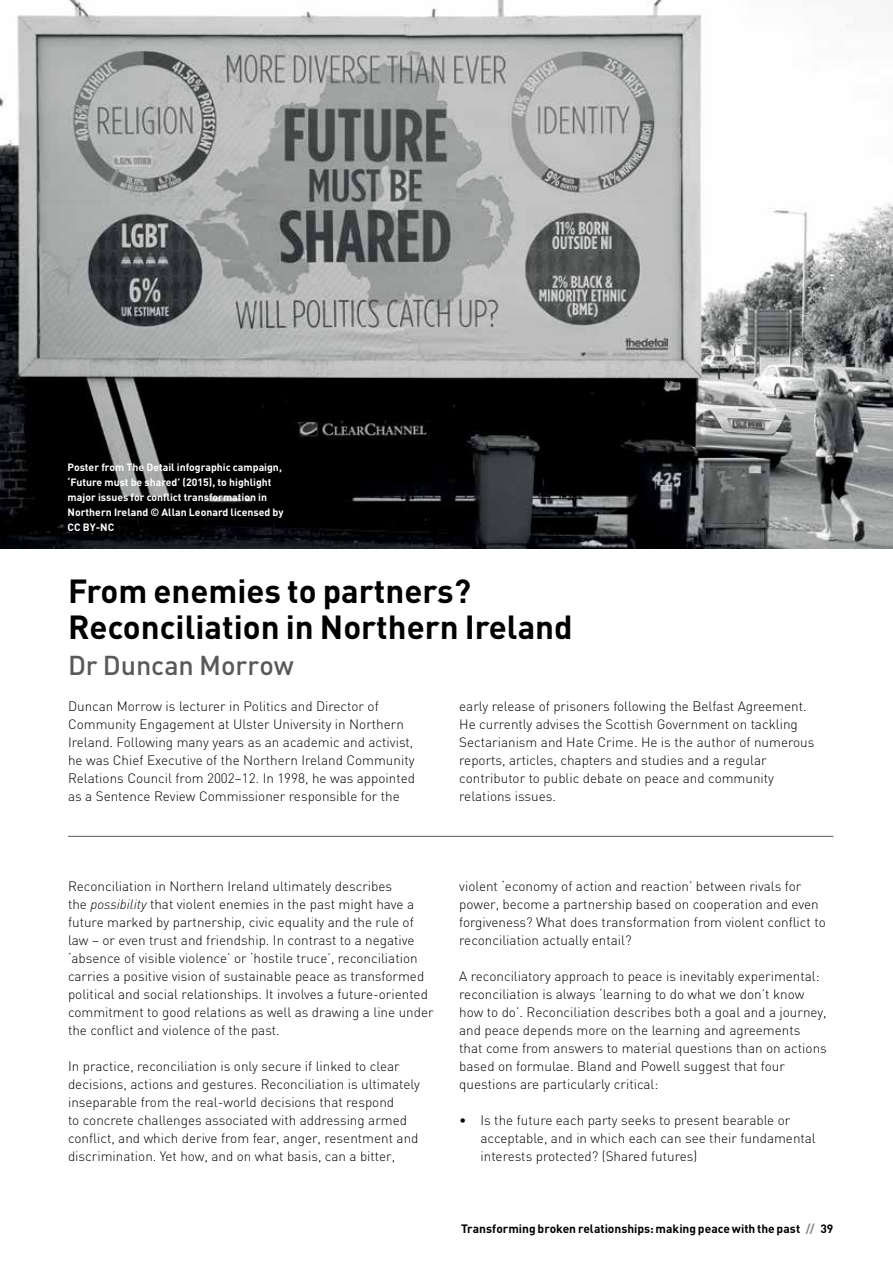
<style>
.page{position:relative;width:893px;height:1263px;background:#fff}
.page>*{position:absolute;margin:0;border:0;box-sizing:border-box;transform-origin:0 0}
.t1{font:700 33px/36px "DIN";color:#000}
.t2{font:500 27px "DIN";letter-spacing:-.005em;color:#58595b}
.t3{font:300 13.5px/18px "DIN";color:#000}
.t4{font:700 12px "DIN";color:#000}
.t5{font:700 10.5px/15px "DIN";color:#fff}
.s1{font-style:italic}
.s2{color:#808285}
</style>
<div class="page">
<hr style="left:68px;top:836px;width:765px;height:1px;background:#58595b">
<img style="left:0;top:0;width:893px;height:549px">
<p class="t5" style="left:68px;top:459px;width:218px">Poster from The Detail infographic campaign, ‘Future must be shared’ (2015), to highlight major issues for conflict transformation in Northern Ireland © Allan Leonard licensed by CC BY-NC</p>
<h1 class="t1" style="left:68px;top:571px;width:506px">From enemies to partners?<br>Reconciliation in Northern Ireland</h1>
<h2 class="t2" style="left:68px;top:648px;width:227px">Dr Duncan Morrow</h2>
<p class="t3" style="left:68px;top:697px;width:349px">Duncan Morrow is lecturer in Politics and Director of Community Engagement at Ulster University in Northern Ireland. Following many years as an academic and activist, he was Chief Executive of the Northern Ireland Community Relations Council from 2002–12. In 1998, he was appointed as a Sentence Review Commissioner responsible for the</p>
<p class="t3" style="left:459px;top:697px;width:357px">early release of prisoners following the Belfast Agreement.<br>He currently advises the Scottish Government on tackling Sectarianism and Hate Crime. He is the author of numerous reports, articles, chapters and studies and a regular contributor to public debate on peace and community relations issues.</p>
<p class="t3" style="left:68px;top:877px;width:367px">Reconciliation in Northern Ireland ultimately describes<br>the <span class="s1">possibility</span> that violent enemies in the past might have a future marked by partnership, civic equality and the rule of law – or even trust and friendship. In contrast to a negative ‘absence of visible violence’ or ‘hostile truce’, reconciliation carries a positive vision of sustainable peace as transformed political and social relationships. It involves a future-oriented commitment to good relations as well as drawing a line under the conflict and violence of the past.</p>
<p class="t3" style="left:68px;top:1057px;width:353px">In practice, reconciliation is only secure if linked to clear decisions, actions and gestures. Reconciliation is ultimately inseparable from the real-world decisions that respond<br>to concrete challenges associated with addressing armed conflict, and which derive from fear, anger, resentment and discrimination. Yet how, and on what basis, can a bitter,</p>
<p class="t3" style="left:459px;top:876px;width:368px">violent ‘economy of action and reaction’ between rivals for power, become a partnership based on cooperation and even forgiveness? What does transformation from violent conflict to reconciliation actually entail?</p>
<p class="t3" style="left:459px;top:966px;width:369px">A reconciliatory approach to peace is inevitably experimental: reconciliation is always ‘learning to do what we don’t know how to do’. Reconciliation describes both a goal and a journey, and peace depends more on the learning and agreements that come from answers to material questions than on actions based on formulae. Bland and Powell suggest that four questions are particularly critical:</p>
<p class="t3" style="left:480px;top:1110px;width:337px;text-indent:-21px">• Is the future each party seeks to present bearable or acceptable, and in which each can see their fundamental interests protected? (Shared futures)</p>
<p class="t4" style="left:461px;top:1220px;width:374px">Transforming broken relationships: making peace with the past <span class="s2">//</span> 39</p>
</div>
